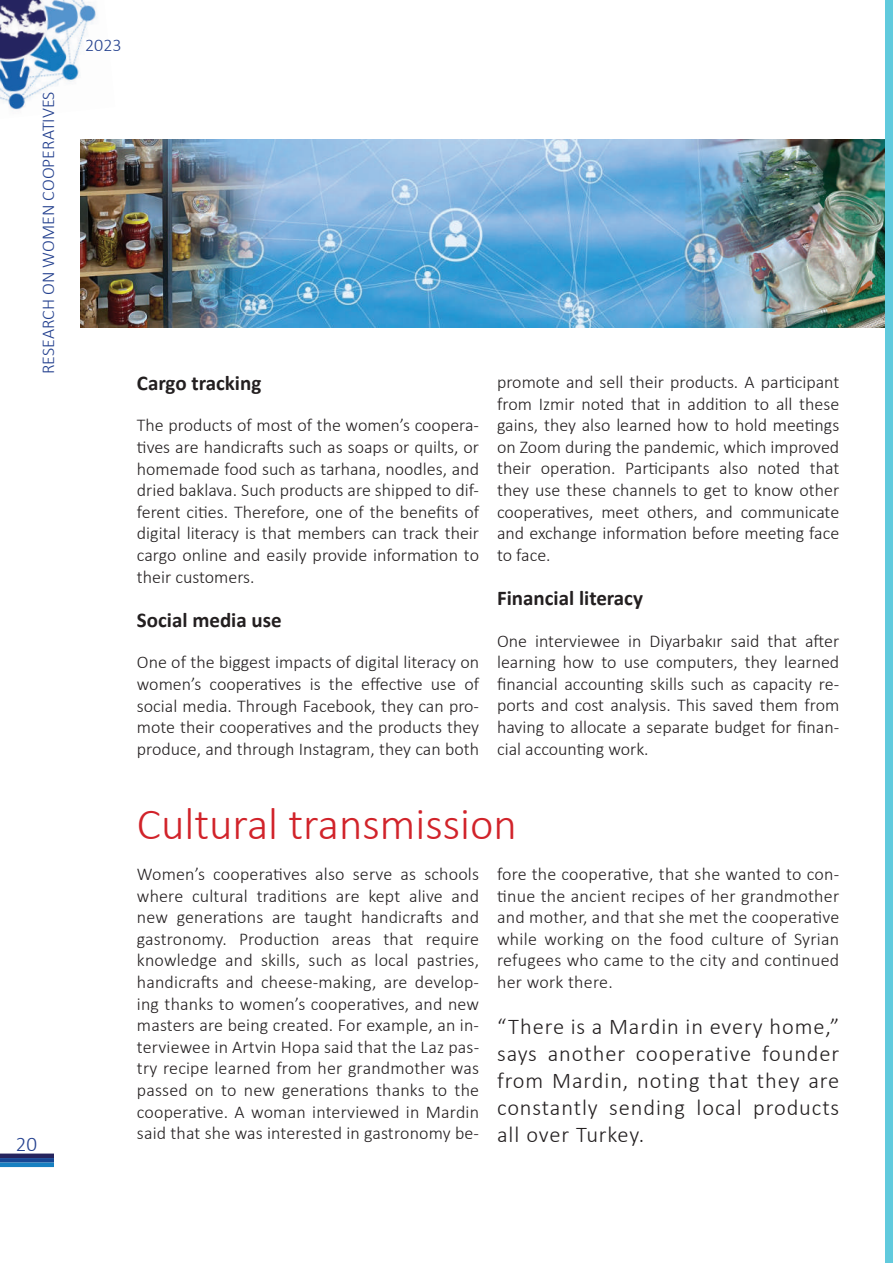
<style>
.page{position:relative;width:893px;height:1263px;background:#fff}
.page>*{position:absolute;margin:0;border:0;box-sizing:border-box;transform-origin:0 0}
.t1{font:300 45px "Calibri";color:#d1232a}
.t2{font:300 22.5px/27px "Calibri";letter-spacing:.04em;color:#231f20;text-align:justify}
.t3{font:700 21px "Calibri";color:#231f20}
.t4{font:300 21px "Calibri";color:#24418f}
.t5{font:300 18px/21.6px "Calibri";color:#231f20;text-align:justify}
.t6{font:300 18px "Calibri";color:#24418f}
</style>
<div class="page">
<div style="left:0;top:1153px;width:54px;height:5px;background:#26245e"></div>
<svg style="left:0;top:1158px;width:54px;height:4px"></svg>
<div style="left:0;top:1162px;width:54px;height:5px;background:#1780c1"></div>
<img style="left:0;top:0;width:97px;height:110px">
<img style="left:81px;top:139px;width:805px;height:188px">
<div style="left:886px;top:0;width:7px;height:1263px;background:#61cadd"></div>
<p class="t6" style="left:37px;top:374px;width:284px;rotate:-90deg">RESEARCH ON WOMEN COOPERATIVES</p>
<p class="t4" style="left:16px;top:1131px;width:23px">20</p>
<p class="t6" style="left:85px;top:34px;width:38px">2023</p>
<p class="t3" style="left:137px;top:368px;width:126px">Cargo tracking</p>
<p class="t5" style="left:137px;top:414px;width:344px">The products of most of the women’s coopera&shy;tives are handicrafts such as soaps or quilts, or homemade food such as tarhana, noodles, and dried baklava. Such products are shipped to dif&shy;ferent cities. Therefore, one of the benefits of digital literacy is that members can track their cargo online and easily provide information to their customers.</p>
<p class="t3" style="left:137px;top:605px;width:146px">Social media use</p>
<p class="t5" style="left:137px;top:651px;width:344px">One of the biggest impacts of digital literacy on women’s cooperatives is the effective use of social media. Through Facebook, they can pro&shy;mote their cooperatives and the products they produce, and through Instagram, they can both</p>
<p class="t5" style="left:497px;top:371px;width:344px">promote and sell their products. A participant from Izmir noted that in addition to all these gains, they also learned how to hold meetings on Zoom during the pandemic, which improved their operation. Participants also noted that they use these channels to get to know other cooperatives, meet others, and communicate and exchange information before meeting face to face.</p>
<p class="t3" style="left:497px;top:584px;width:147px">Financial literacy</p>
<p class="t5" style="left:497px;top:630px;width:344px">One interviewee in Diyarbakır said that after learning how to use computers, they learned financial accounting skills such as capacity re&shy;ports and cost analysis. This saved them from having to allocate a separate budget for finan&shy;cial accounting work.</p>
<h1 class="t1" style="left:137px;top:796px;width:382px">Cultural transmission</h1>
<p class="t5" style="left:137px;top:863px;width:344px">Women’s cooperatives also serve as schools where cultural traditions are kept alive and new generations are taught handicrafts and gastronomy. Production areas that require knowledge and skills, such as local pastries, handicrafts and cheese-making, are develop&shy;ing thanks to women’s cooperatives, and new masters are being created. For example, an in&shy;terviewee in Artvin Hopa said that the Laz pas&shy;try recipe learned from her grandmother was passed on to new generations thanks to the cooperative. A woman interviewed in Mardin said that she was interested in gastronomy be-</p>
<p class="t5" style="left:497px;top:863px;width:344px">fore the cooperative, that she wanted to con&shy;tinue the ancient recipes of her grandmother and mother, and that she met the cooperative while working on the food culture of Syrian refugees who came to the city and continued her work there.</p>
<p class="t2" style="left:497px;top:1013px;width:344px">“There is a Mardin in every home,” says another cooperative founder from Mardin, noting that they are constantly sending local products all over Turkey.</p>
</div>
